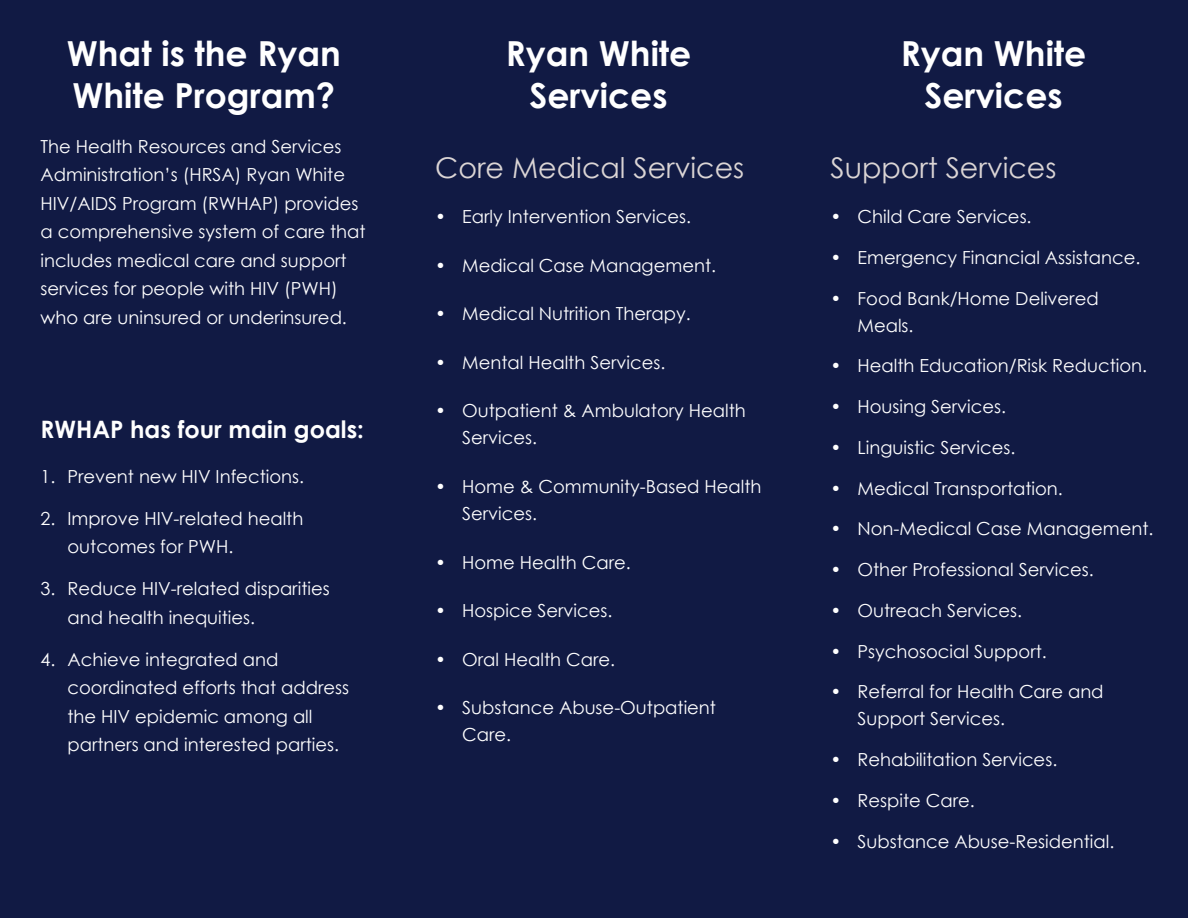
<style>
.page{position:relative;width:1188px;height:918px;background:#111a44}
.page>*{position:absolute;margin:0;border:0;box-sizing:border-box;transform-origin:0 0}
.t1{font:700 34.5px/41.4px "Century Gothic";color:#fff}
.t2{font:28.5px "Century Gothic";color:#dbd5d5}
.t3{font:700 24px "Century Gothic";color:#fff}
.t4{font:18px/28.5px "Century Gothic";color:#fff}
</style>
<div class="page">
<p class="t1" style="left:67px;top:32px;width:275px">What is the Ryan<br>White Program?</p>
<p class="t4" style="left:40px;top:132px;width:327px">The Health Resources and Services Administration’s (HRSA) Ryan White HIV/AIDS Program (RWHAP) provides a comprehensive system of care that includes medical care and support services for people with HIV (PWH) who are uninsured or underinsured.</p>
<p class="t3" style="left:40px;top:411px;width:325px">RWHAP has four main goals:</p>
<p class="t4" style="left:40px;top:462px;width:265px">1. Prevent new HIV Infections.</p>
<p class="t4" style="left:68px;top:504px;width:237px;text-indent:-27px">2. Improve HIV-related health outcomes for PWH.</p>
<p class="t4" style="left:68px;top:574px;width:264px;text-indent:-27px">3. Reduce HIV-related disparities and health inequities.</p>
<p class="t4" style="left:68px;top:645px;width:283px;text-indent:-27px">4. Achieve integrated and coordinated efforts that address the HIV epidemic among all partners and interested parties.</p>
<p class="t1" style="left:506px;top:32px;width:187px;text-align:center">Ryan White<br>Services</p>
<p class="t2" style="left:435px;top:148px;width:311px">Core Medical Services</p>
<p class="t4" style="left:435px;top:202px;width:257px">• Early Intervention Services.</p>
<p class="t4" style="left:435px;top:251px;width:282px">• Medical Case Management.</p>
<p class="t4" style="left:435px;top:299px;width:257px">• Medical Nutrition Therapy.</p>
<p class="t4" style="left:435px;top:348px;width:232px">• Mental Health Services.</p>
<p class="t4" style="left:462px;top:397px;width:285px;line-height:27px;text-indent:-27px">• Outpatient &amp; Ambulatory Health<br>Services.</p>
<p class="t4" style="left:462px;top:473px;width:301px;line-height:27px;text-indent:-27px">• Home &amp; Community-Based Health<br>Services.</p>
<p class="t4" style="left:435px;top:548px;width:197px">• Home Health Care.</p>
<p class="t4" style="left:435px;top:596px;width:179px">• Hospice Services.</p>
<p class="t4" style="left:435px;top:645px;width:181px">• Oral Health Care.</p>
<p class="t4" style="left:462px;top:694px;width:255px;line-height:27px;text-indent:-27px">• Substance Abuse-Outpatient<br>Care.</p>
<p class="t1" style="left:901px;top:32px;width:187px">Ryan White</p>
<p class="t1" style="left:925px;top:73px;width:139px">Services</p>
<p class="t2" style="left:831px;top:148px;width:228px">Support Services</p>
<p class="t4" style="left:831px;top:202px;width:203px">• Child Care Services.</p>
<p class="t4" style="left:831px;top:243px;width:312px">• Emergency Financial Assistance.</p>
<p class="t4" style="left:858px;top:284px;width:243px;line-height:27px;text-indent:-27px">• Food Bank/Home Delivered<br>Meals.</p>
<p class="t4" style="left:831px;top:351px;width:318px">• Health Education/Risk Reduction.</p>
<p class="t4" style="left:831px;top:392px;width:177px">• Housing Services.</p>
<p class="t4" style="left:831px;top:433px;width:186px">• Linguistic Services.</p>
<p class="t4" style="left:831px;top:474px;width:234px">• Medical Transportation.</p>
<p class="t4" style="left:831px;top:514px;width:324px">• Non-Medical Case Management.</p>
<p class="t4" style="left:831px;top:555px;width:265px">• Other Professional Services.</p>
<p class="t4" style="left:831px;top:596px;width:193px">• Outreach Services.</p>
<p class="t4" style="left:831px;top:637px;width:218px">• Psychosocial Support.</p>
<p class="t4" style="left:858px;top:678px;width:248px;line-height:27px;text-indent:-27px">• Referral for Health Care and<br>Support Services.</p>
<p class="t4" style="left:831px;top:745px;width:228px">• Rehabilitation Services.</p>
<p class="t4" style="left:831px;top:786px;width:146px">• Respite Care.</p>
<p class="t4" style="left:831px;top:827px;width:285px">• Substance Abuse-Residential.</p>
</div>
